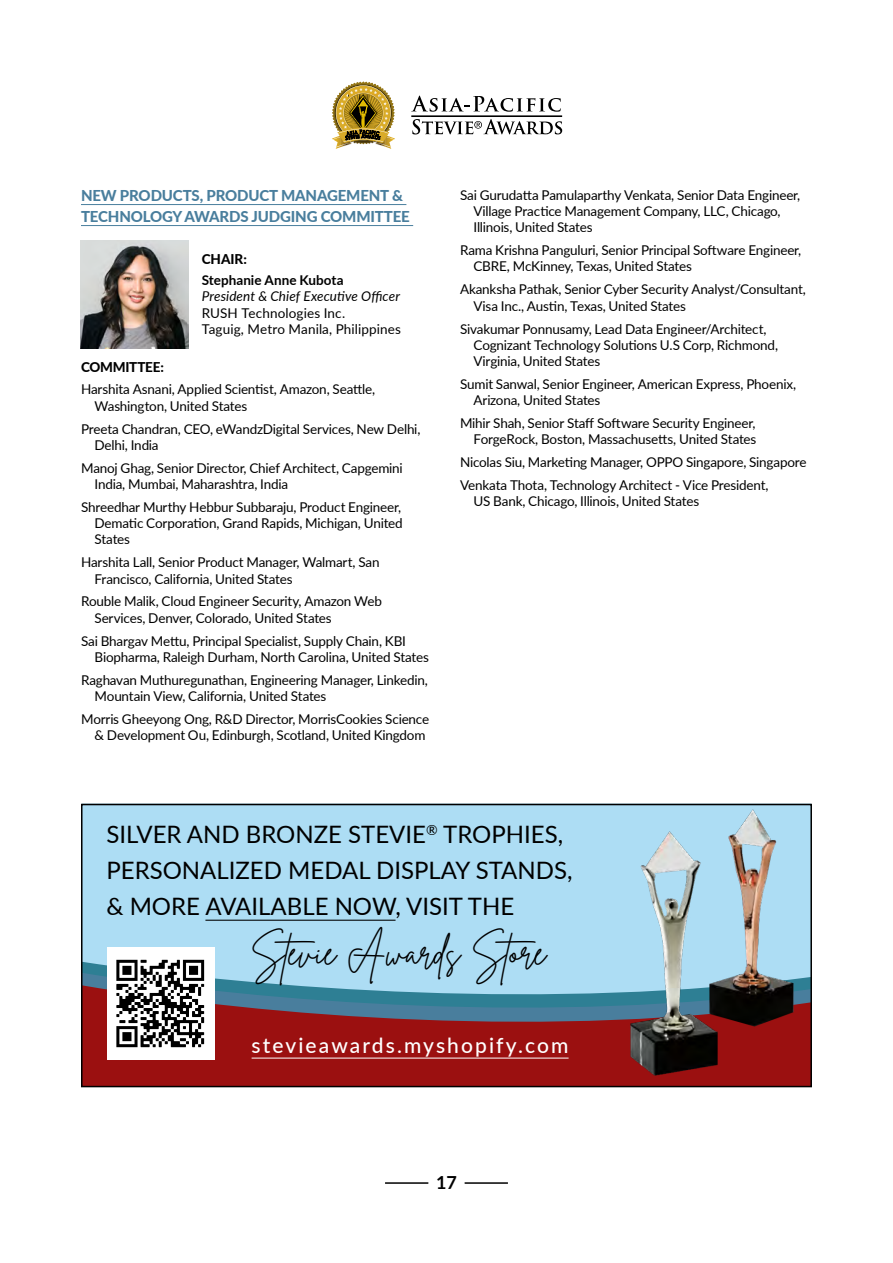
<style>
.page{position:relative;width:893px;height:1263px;background:#fff}
.page>*{position:absolute;margin:0;border:0;box-sizing:border-box;transform-origin:0 0}
.t1{font:36px "Brittany Signature";color:#000}
.t2{font:24px/36px "Lato";color:#000}
.t3{font:500 21px "Lato";letter-spacing:.1em;color:#fff}
.t4{font:700 18px "Lato";color:#000}
.t5{font:800 15px/21px "Lato";letter-spacing:-.01em;color:#497e9d}
.t6{font:13.5px/16.2px "Lato";letter-spacing:-.015em;color:#000}
.t7{font:13.5px/16.2px "Lato";letter-spacing:.01em;color:#000}
.t8{font:italic 13.5px "Lato";letter-spacing:.005em;color:#000}
.t9{font:700 13.5px "Lato";color:#000}
.t10{font:800 13.5px "Lato";letter-spacing:-.015em;color:#000}
</style>
<div class="page">
<hr style="left:385px;top:1182px;width:123px;height:2px;background:#000">
<div style="left:428px;top:1165px;width:37px;height:36px;background:#fff;border-radius:50%"></div>
<svg style="left:411px;top:96px;width:150px;height:16px"></svg>
<svg style="left:412px;top:119px;width:150px;height:15px"></svg>
<hr style="left:411px;top:115px;width:151px;height:2px;background:#000">
<svg style="left:332px;top:81px;width:63px;height:68px"></svg>
<hr style="left:81px;top:204px;width:325px;height:1px;background:#497e9d">
<hr style="left:81px;top:225px;width:332px;height:1px;background:#497e9d">
<div style="left:82px;top:949px;width:729px;height:137px;background:#9b1010"></div>
<svg style="left:274px;top:1010px;width:335px;height:12px;fill:#497e9d"></svg>
<svg style="left:84px;top:807px;width:725px;height:203px;background:#a2d3ea"></svg>
<div style="left:81px;top:804px;width:731px;height:283px;border:2px solid #000"></div>
<img style="left:609px;top:804px;width:187px;height:272px">
<hr style="left:205px;top:920px;width:191px;height:1px;background:#000">
<hr style="left:252px;top:1057px;width:317px;height:1px;background:#fff">
<img style="left:107px;top:947px;width:108px;height:112px">
<img style="left:80px;top:241px;width:108px;height:108px">
<p class="t5" style="left:81px;top:184px;width:330px">NEW PRODUCTS, PRODUCT MANAGEMENT &amp;<br>TECHNOLOGY AWARDS JUDGING COMMITTEE</p>
<p class="t10" style="left:202px;top:249px;width:47px">CHAIR:</p>
<p class="t9" style="left:202px;top:270px;width:143px">Stephanie Anne Kubota</p>
<p class="t8" style="left:202px;top:287px;width:200px">President &amp; Chief Executive Officer</p>
<p class="t7" style="left:202px;top:304px;width:201px">RUSH Technologies Inc.<br>Taguig, Metro Manila, Philippines</p>
<p class="t10" style="left:81px;top:357px;width:84px">COMMITTEE:</p>
<p class="t6" style="left:95px;top:381px;width:282px;text-indent:-14px">Harshita Asnani, Applied Scientist, Amazon, Seattle,<br>Washington, United States</p>
<p class="t6" style="left:95px;top:420px;width:327px;text-indent:-14px">Preeta Chandran, CEO, eWandzDigital Services, New Delhi,<br>Delhi, India</p>
<p class="t6" style="left:95px;top:459px;width:310px;text-indent:-14px">Manoj Ghag, Senior Director, Chief Architect, Capgemini<br>India, Mumbai, Maharashtra, India</p>
<p class="t6" style="left:95px;top:498px;width:310px;text-indent:-14px">Shreedhar Murthy Hebbur Subbaraju, Product Engineer,<br>Dematic Corporation, Grand Rapids, Michigan, United<br>States</p>
<p class="t6" style="left:95px;top:554px;width:287px;text-indent:-14px">Harshita Lall, Senior Product Manager, Walmart, San<br>Francisco, California, United States</p>
<p class="t6" style="left:95px;top:593px;width:289px;text-indent:-14px">Rouble Malik, Cloud Engineer Security, Amazon Web<br>Services, Denver, Colorado, United States</p>
<p class="t6" style="left:95px;top:632px;width:336px;text-indent:-14px">Sai Bhargav Mettu, Principal Specialist, Supply Chain, KBI<br>Biopharma, Raleigh Durham, North Carolina, United States</p>
<p class="t6" style="left:95px;top:671px;width:335px;text-indent:-14px">Raghavan Muthuregunathan, Engineering Manager, Linkedin,<br>Mountain View, California, United States</p>
<p class="t6" style="left:81px;top:710px;width:350px;text-align:right">Morris Gheeyong Ong, R&amp;D Director, MorrisCookies Science &amp; Development Ou, Edinburgh, Scotland, United Kingdom</p>
<p class="t6" style="left:473px;top:186px;width:328px;text-indent:-14px">Sai Gurudatta Pamulaparthy Venkata, Senior Data Engineer,<br>Village Practice Management Company, LLC, Chicago,<br>Illinois, United States</p>
<p class="t6" style="left:473px;top:242px;width:329px;text-indent:-14px">Rama Krishna Panguluri, Senior Principal Software Engineer,<br>CBRE, McKinney, Texas, United States</p>
<p class="t6" style="left:473px;top:281px;width:334px;text-indent:-14px">Akanksha Pathak, Senior Cyber Security Analyst/Consultant,<br>Visa Inc., Austin, Texas, United States</p>
<p class="t6" style="left:473px;top:320px;width:306px;text-indent:-14px">Sivakumar Ponnusamy, Lead Data Engineer/Architect,<br>Cognizant Technology Solutions U.S Corp, Richmond,<br>Virginia, United States</p>
<p class="t6" style="left:473px;top:375px;width:324px;text-indent:-14px">Sumit Sanwal, Senior Engineer, American Express, Phoenix,<br>Arizona, United States</p>
<p class="t6" style="left:460px;top:414px;width:298px;text-align:right">Mihir Shah, Senior Staff Software Security Engineer,<br>ForgeRock, Boston, Massachusetts, United States</p>
<p class="t6" style="left:460px;top:450px;width:348px;line-height:23px">Nicolas Siu, Marketing Manager, OPPO Singapore, Singapore<br>Venkata Thota, Technology Architect - Vice President,</p>
<p class="t6" style="left:473px;top:493px;width:227px">US Bank, Chicago, Illinois, United States</p>
<h2 class="t2" style="left:106px;top:815px;width:468px">SILVER AND BRONZE STEVIE<sup>®</sup> TROPHIES,<br>PERSONALIZED MEDAL DISPLAY STANDS, &amp; MORE AVAILABLE NOW, VISIT THE</h2>
<h1 class="t1" style="left:251px;top:929px;width:297px">Stevie Awards Store</h1>
<h3 class="t3" style="left:252px;top:1030px;width:318px">stevieawards.myshopify.com</h3>
<h3 class="t4" style="left:436px;top:1169px;width:22px">17</h3>
</div>
